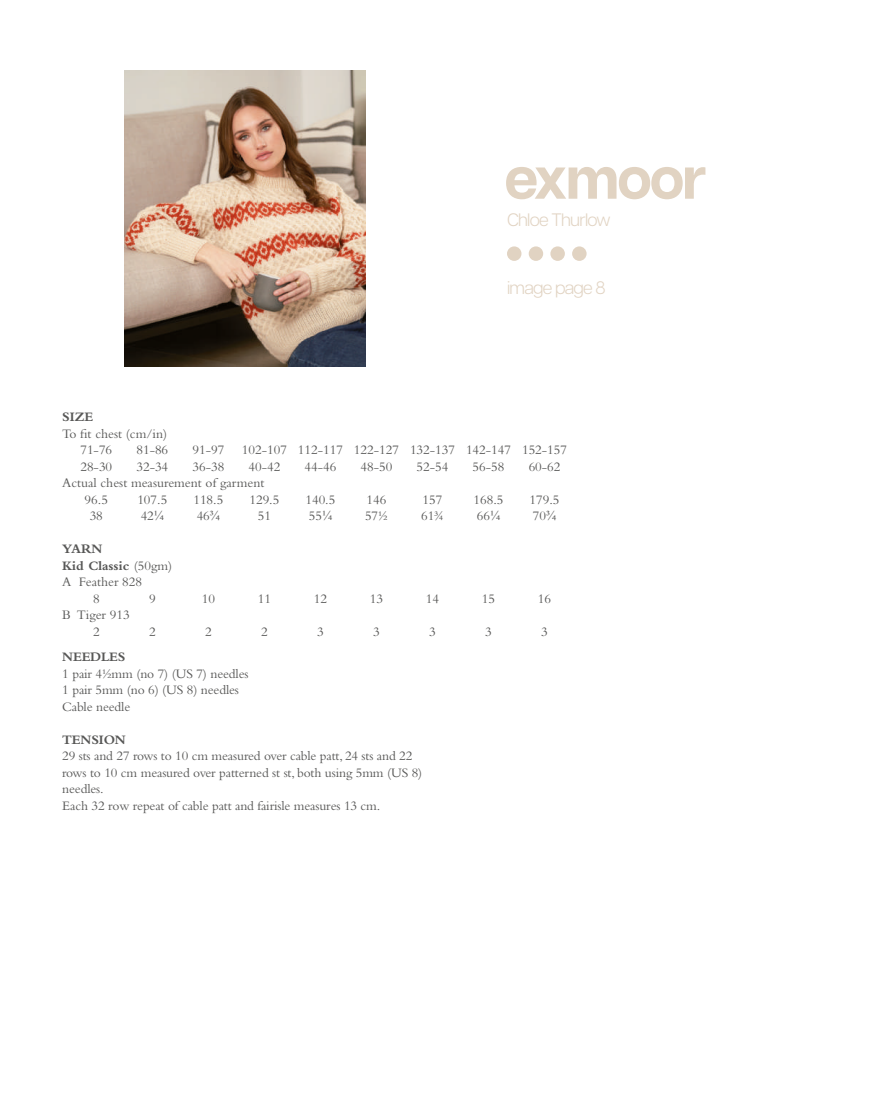
<style>
.page{position:relative;width:891px;height:1105px;background:#fff}
.page>*{position:absolute;margin:0;border:0;box-sizing:border-box;transform-origin:0 0}
.t1{font:700 60px "Articulat CF";letter-spacing:-.04em;color:#e1d3c2}
.t2{font:300 18px "Articulat CF";letter-spacing:-.04em;color:#e1d3c2}
.t3{font:13.5px/16.5px "Bembo Std";letter-spacing:-.01em;color:#575756}
.t4{font:700 13.5px "Bembo Std";letter-spacing:-.01em;color:#575756}
.s1{font-family:"Times New Roman"}
.s2{font-weight:400}
</style>
<div class="page">
<div style="left:507px;top:246px;width:14px;height:15px;background:#e1d3c2;border-radius:50%"></div>
<div style="left:528px;top:246px;width:15px;height:15px;background:#e1d3c2;border-radius:50%"></div>
<div style="left:550px;top:246px;width:14px;height:15px;background:#e1d3c2;border-radius:50%"></div>
<div style="left:572px;top:246px;width:14px;height:15px;background:#e1d3c2;border-radius:50%"></div>
<img style="left:125px;top:70px;width:241px;height:296px">
<h1 class="t1" style="left:504px;top:133px;width:203px">exmoor</h1>
<h2 class="t2" style="left:507px;top:207px;width:105px">Chloe Thurlow</h2>
<h2 class="t2" style="left:507px;top:274px;width:100px">image page 8</h2>
<p class="t4" style="left:62px;top:410px;width:32px">SIZE</p>
<p class="t3" style="left:80px;top:425px;width:88px;text-indent:-18px">To fit chest (cm/in)<br>71-76</p>
<p class="t3" style="left:136px;top:442px;width:33px">81-86</p>
<p class="t3" style="left:192px;top:442px;width:33px">91-97</p>
<p class="t3" style="left:242px;top:442px;width:326px">102-107 112-117 122-127 132-137 142-147 152-157</p>
<p class="t3" style="left:80px;top:458px;width:33px">28-30</p>
<p class="t3" style="left:136px;top:458px;width:33px">32-34</p>
<p class="t3" style="left:192px;top:458px;width:33px">36-38</p>
<p class="t3" style="left:248px;top:458px;width:33px">40-42</p>
<p class="t3" style="left:304px;top:458px;width:33px">44-46</p>
<p class="t3" style="left:360px;top:458px;width:33px">48-50</p>
<p class="t3" style="left:416px;top:458px;width:33px">52-54</p>
<p class="t3" style="left:472px;top:458px;width:33px">56-58</p>
<p class="t3" style="left:528px;top:458px;width:33px">60-62</p>
<p class="t3" style="left:85px;top:475px;width:181px;text-indent:-22px">Actual chest measurement of garment<br>96.5</p>
<p class="t3" style="left:137px;top:491px;width:31px">107.5</p>
<p class="t3" style="left:193px;top:491px;width:31px">118.5</p>
<p class="t3" style="left:249px;top:491px;width:31px">129.5</p>
<p class="t3" style="left:305px;top:491px;width:31px">140.5</p>
<p class="t3" style="left:366px;top:491px;width:21px">146</p>
<p class="t3" style="left:422px;top:491px;width:21px">157</p>
<p class="t3" style="left:473px;top:491px;width:31px">168.5</p>
<p class="t3" style="left:529px;top:491px;width:31px">179.5</p>
<p class="t3" style="left:90px;top:508px;width:15px">38</p>
<p class="t3" style="left:141px;top:508px;width:25px">42<span class="s1">¼</span></p>
<p class="t3" style="left:197px;top:508px;width:25px">46<span class="s1">¾</span></p>
<p class="t3" style="left:258px;top:508px;width:15px">51</p>
<p class="t3" style="left:308px;top:508px;width:25px">55<span class="s1">¼</span></p>
<p class="t3" style="left:365px;top:508px;width:24px">57½</p>
<p class="t3" style="left:421px;top:508px;width:24px">61¾</p>
<p class="t3" style="left:476px;top:508px;width:25px">66<span class="s1">¼</span></p>
<p class="t3" style="left:532px;top:508px;width:25px">70<span class="s1">¾</span></p>
<p class="t4" style="left:62px;top:541px;width:42px">YARN</p>
<p class="t4" style="left:62px;top:558px;width:111px">Kid Classic <span class="s2">(50gm)</span></p>
<p class="t3" style="left:62px;top:574px;width:81px">A Feather 828</p>
<p class="t3" style="left:93px;top:590px;width:8px">8</p>
<p class="t3" style="left:149px;top:590px;width:8px">9</p>
<p class="t3" style="left:202px;top:590px;width:15px">10</p>
<p class="t3" style="left:258px;top:590px;width:15px">11</p>
<p class="t3" style="left:314px;top:590px;width:15px">12</p>
<p class="t3" style="left:370px;top:590px;width:15px">13</p>
<p class="t3" style="left:426px;top:590px;width:15px">14</p>
<p class="t3" style="left:482px;top:590px;width:15px">15</p>
<p class="t3" style="left:537px;top:590px;width:15px">16</p>
<p class="t3" style="left:62px;top:607px;width:69px;text-align:center">B Tiger 913<br>2</p>
<p class="t3" style="left:149px;top:623px;width:8px">2</p>
<p class="t3" style="left:205px;top:623px;width:8px">2</p>
<p class="t3" style="left:261px;top:623px;width:8px">2</p>
<p class="t3" style="left:317px;top:623px;width:8px">3</p>
<p class="t3" style="left:373px;top:623px;width:8px">3</p>
<p class="t3" style="left:429px;top:623px;width:8px">3</p>
<p class="t3" style="left:485px;top:623px;width:8px">3</p>
<p class="t3" style="left:541px;top:623px;width:8px">3</p>
<p class="t4" style="left:62px;top:650px;width:65px">NEEDLES</p>
<p class="t3" style="left:62px;top:665px;width:188px">1 pair 4½mm (no 7) (US 7) needles<br>1 pair 5mm (no 6) (US 8) needles<br>Cable needle</p>
<p class="t4" style="left:62px;top:732px;width:65px">TENSION</p>
<p class="t3" style="left:62px;top:748px;width:361px">29 sts and 27 rows to 10 cm measured over cable patt, 24 sts and 22 rows to 10 cm measured over patterned st st, both using 5mm (US 8) needles.<br>Each 32 row repeat of cable patt and fairisle measures 13 cm.</p>
</div>
